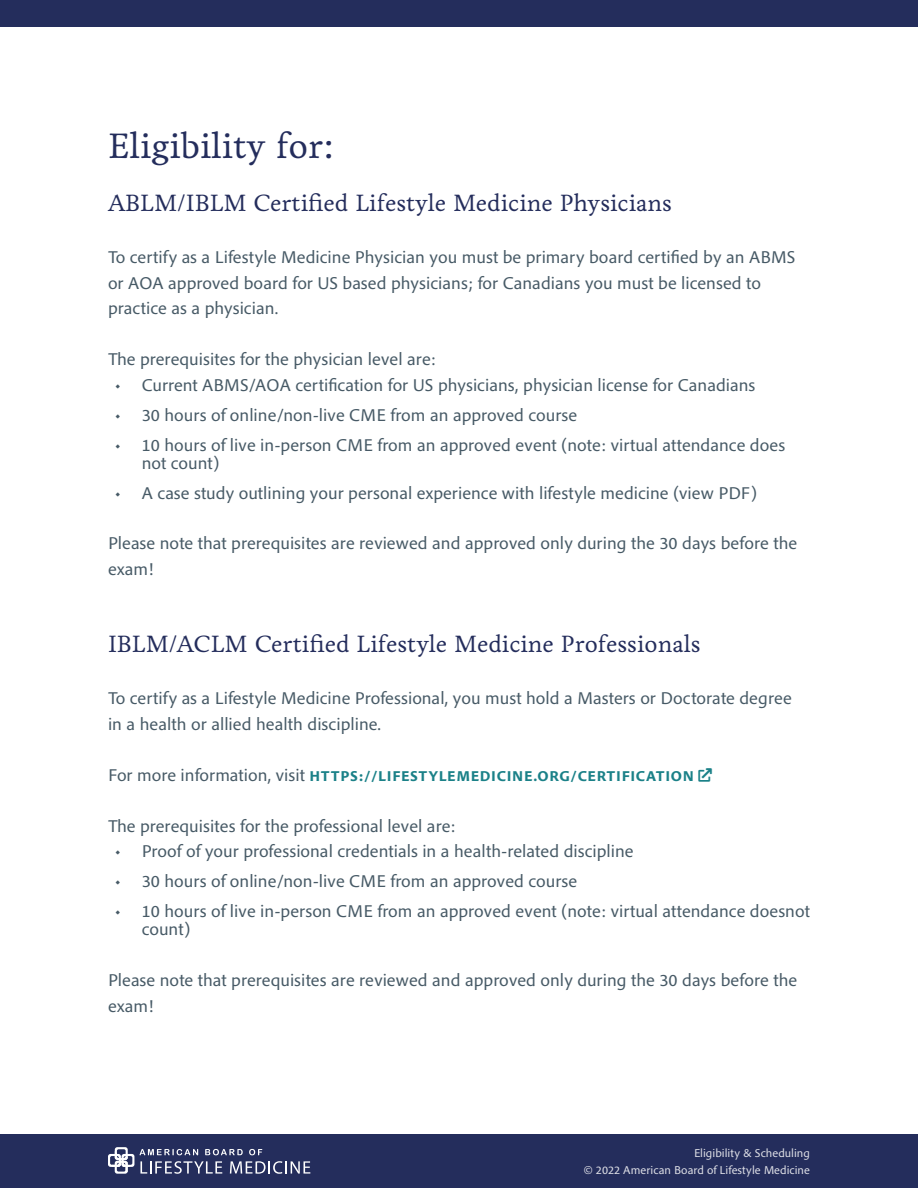
<style>
.page{position:relative;width:918px;height:1188px;background:#fff}
.page>*{position:absolute;margin:0;border:0;box-sizing:border-box;transform-origin:0 0}
.t1{font:36px "Livory";color:#242d5c}
.t2{font:24px "Livory";color:#242d5c}
.body{font:18px/25.5px "Pelago";color:#475a66}
.body-2{font:700 15px "Pelago";letter-spacing:.045em;color:#1b8188}
.t3{font:12px/16.5px "Pelago";color:#dedfe6;text-align:right}
.s1{font-weight:400;font-size:18px;color:#475a66}
</style>
<div class="page">
<div style="left:0;top:1134px;width:918px;height:54px;background:#242d5c"></div>
<svg style="left:140px;top:1149px;width:58px;height:6px"></svg>
<svg style="left:205px;top:1149px;width:38px;height:6px"></svg>
<svg style="left:249px;top:1149px;width:13px;height:6px"></svg>
<svg style="left:108px;top:1147px;width:26px;height:27px"></svg>
<svg style="left:140px;top:1161px;width:82px;height:13px"></svg>
<svg style="left:230px;top:1161px;width:80px;height:13px"></svg>
<div style="left:0;top:0;width:918px;height:27px;background:#242d5c"></div>
<p class="t1" style="left:108px;top:125px;width:228px">Eligibility for:</p>
<p class="t2" style="left:108px;top:188px;width:566px">ABLM/IBLM Certified Lifestyle Medicine Physicians</p>
<p class="body" style="left:108px;top:244px;width:689px">To certify as a Lifestyle Medicine Physician you must be primary board certified by an ABMS or AOA approved board for US based physicians; for Canadians you must be licensed to practice as a physician.</p>
<p class="body" style="left:108px;top:346px;width:330px">The prerequisites for the physician level are:</p>
<p class="body" style="left:115px;top:372px;width:642px">• Current ABMS/AOA certification for US physicians, physician license for Canadians</p>
<p class="body" style="left:115px;top:402px;width:464px">• 30 hours of online/non-live CME from an approved course</p>
<p class="body" style="left:142px;top:435px;width:645px;line-height:18px;text-indent:-27px">• 10 hours of live in-person CME from an approved event (note: virtual attendance does not count)</p>
<p class="body" style="left:115px;top:480px;width:644px">• A case study outlining your personal experience with lifestyle medicine (view PDF)</p>
<p class="body" style="left:108px;top:530px;width:691px">Please note that prerequisites are reviewed and approved only during the 30 days before the exam!</p>
<p class="t2" style="left:108px;top:629px;width:594px">IBLM/ACLM Certified Lifestyle Medicine Professionals</p>
<p class="body" style="left:108px;top:685px;width:685px">To certify as a Lifestyle Medicine Professional, you must hold a Masters or Doctorate degree in a health or allied health discipline.</p>
<p class="body-2" style="left:108px;top:766px;width:587px"><span class="s1">For more information, visit</span> HTTPS://LIFESTYLEMEDICINE.ORG/CERTIFICATION</p>
<p class="body" style="left:108px;top:813px;width:349px">The prerequisites for the professional level are:</p>
<p class="body" style="left:115px;top:838px;width:520px">• Proof of your professional credentials in a health-related discipline</p>
<p class="body" style="left:115px;top:868px;width:464px">• 30 hours of online/non-live CME from an approved course</p>
<p class="body" style="left:142px;top:902px;width:670px;line-height:18px;text-indent:-27px">• 10 hours of live in-person CME from an approved event (note: virtual attendance doesnot count)</p>
<p class="body" style="left:108px;top:967px;width:691px">Please note that prerequisites are reviewed and approved only during the 30 days before the exam!</p>
<p class="t3" style="left:584px;top:1145px;width:228px">Eligibility &amp; Scheduling<br>© 2022 American Board of Lifestyle Medicine</p>
</div>
